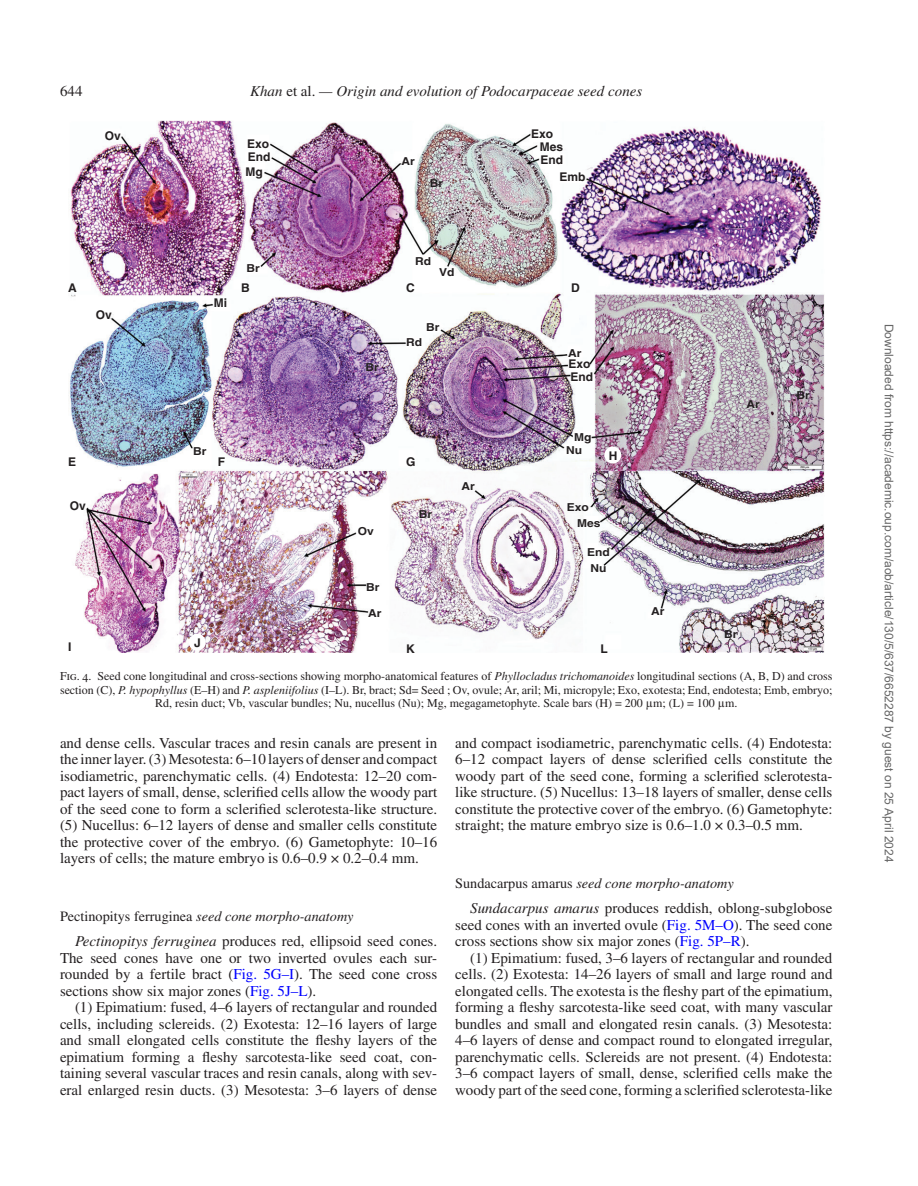
<style>
.page{position:relative;width:918px;height:1186px;background:#fff}
.page>*{position:absolute;margin:0;border:0;box-sizing:border-box;transform-origin:0 0}
.t1{font:15px/16.5px "Times LT Std";color:#231f20;text-align:justify}
.t2{font:italic 15px "Times LT Std";color:#231f20}
.t3{font:14.25px "Times LT Std";color:#231f20}
.t4{font:italic 14.25px "Times LT Std";color:#231f20}
.t5{font:12px/13.5px "Times LT Std";color:#231f20;text-align:center}
.t6{font:12px "Arial";color:#666}
.t7{font:700 12px/12.9px "Helvetica";color:#231f20}
.t8{font:700 10.95px/13.8px "Helvetica";color:#231f20;scale:1.1 1}
.s1{font-style:normal}
.s2{font-style:italic}
.s3{font-family:"Gandhari Unicode"}
.s4{color:#00f}
</style>
<div class="page">
<img style="left:69px;top:120px;width:755px;height:533px">
<div style="left:189px;top:634px;width:17px;height:17px;background:#fff;border-radius:50%"></div>
<div style="left:604px;top:447px;width:17px;height:17px;background:#fff;border-radius:50%"></div>
<p class="t1" style="left:60px;top:83px;width:24px">644</p>
<p class="t2" style="left:250px;top:83px;width:394px">Khan <span class="s1">et al.</span> — Origin and evolution of Podocarpaceae seed cones</p>
<p class="t7" style="left:105px;top:129px;width:18px">Ov</p>
<p class="t7" style="left:247px;top:137px;width:25px">Exo<br>End</p>
<p class="t8" style="left:402px;top:155px;width:14px">Ar</p>
<p class="t7" style="left:531px;top:127px;width:24px">Exo</p>
<p class="t7" style="left:540px;top:140px;width:25px">Mes<br>End</p>
<p class="t7" style="left:246px;top:165px;width:19px">Mg</p>
<p class="t7" style="left:560px;top:170px;width:28px">Emb</p>
<p class="t8" style="left:430px;top:176px;width:14px">Br</p>
<p class="t8" style="left:246px;top:261px;width:14px">Br</p>
<p class="t8" style="left:415px;top:254px;width:16px">Rd</p>
<p class="t8" style="left:439px;top:266px;width:15px">Vd</p>
<p class="t7" style="left:68px;top:281px;width:10px">A</p>
<p class="t7" style="left:241px;top:281px;width:10px">B</p>
<p class="t7" style="left:406px;top:281px;width:10px">C</p>
<p class="t7" style="left:571px;top:281px;width:10px">D</p>
<p class="t7" style="left:96px;top:308px;width:18px">Ov</p>
<p class="t7" style="left:214px;top:296px;width:15px">Mi</p>
<p class="t8" style="left:365px;top:360px;width:14px">Br</p>
<p class="t8" style="left:426px;top:320px;width:14px">Br</p>
<p class="t8" style="left:406px;top:335px;width:16px">Rd</p>
<p class="t8" style="left:193px;top:444px;width:14px">Br</p>
<p class="t7" style="left:68px;top:455px;width:10px">E</p>
<p class="t7" style="left:218px;top:455px;width:9px">F</p>
<p class="t7" style="left:406px;top:455px;width:11px">G</p>
<p class="t7" style="left:70px;top:499px;width:18px">Ov</p>
<p class="t8" style="left:358px;top:524px;width:16px">Ov</p>
<p class="t8" style="left:366px;top:580px;width:14px">Br</p>
<p class="t8" style="left:368px;top:606px;width:14px">Ar</p>
<p class="t8" style="left:419px;top:507px;width:14px">Br</p>
<p class="t8" style="left:462px;top:479px;width:14px">Ar</p>
<p class="t8" style="left:568px;top:346px;width:14px">Ar</p>
<p class="t7" style="left:568px;top:357px;width:24px">Exo</p>
<p class="t7" style="left:571px;top:370px;width:24px">End</p>
<p class="t8" style="left:566px;top:430px;width:24px;text-indent:8px">Mg<br>Nu</p>
<p class="t7" style="left:609px;top:449px;width:10px">H</p>
<p class="t8" style="left:567px;top:500px;width:22px">Exo</p>
<p class="t8" style="left:577px;top:516px;width:23px">Mes</p>
<p class="t8" style="left:587px;top:545px;width:22px">End</p>
<p class="t8" style="left:590px;top:561px;width:16px">Nu</p>
<p class="t7" style="left:194px;top:636px;width:8px">J</p>
<p class="t7" style="left:68px;top:640px;width:5px">I</p>
<p class="t7" style="left:406px;top:642px;width:10px">K</p>
<p class="t7" style="left:601px;top:642px;width:9px">L</p>
<p class="t8" style="left:651px;top:604px;width:14px">Ar</p>
<p class="t8" style="left:747px;top:397px;width:14px">Ar</p>
<p class="t8" style="left:797px;top:388px;width:14px">Br</p>
<p class="t8" style="left:724px;top:627px;width:14px">Br</p>
<p class="t5" style="left:60px;top:669px;width:774px">Fig. 4. Seed cone longitudinal and cross-sections showing morpho-anatomical features of <span class="s2">Phyllocladus trichomanoides</span> longitudinal sections (A, B, D) and cross section (C), <span class="s2">P. hypophyllus</span> (E–H) and <span class="s2">P. aspleniifolius</span> (I–L). Br, bract; Sd= Seed ; Ov, ovule; Ar, aril; Mi, micropyle; Exo, exotesta; End, endotesta; Emb, embryo;<br>Rd, resin duct; Vb, vascular bundles; Nu, nucellus (Nu); Mg, megagametophyte. Scale bars (H) = 200 <span class="s3">μ</span>m; (L) = 100 <span class="s3">μ</span>m.</p>
<p class="t1" style="left:60px;top:734px;width:379px">and dense cells. Vascular traces and resin canals are present in the inner layer. (3) Mesotesta: 6–10 layers of denser and compact isodiametric, parenchymatic cells. (4) Endotesta: 12–20 com&shy;pact layers of small, dense, sclerified cells allow the woody part of the seed cone to form a sclerified sclerotesta-like structure. (5) Nucellus: 6–12 layers of dense and smaller cells constitute the protective cover of the embryo. (6) Gametophyte: 10–16 layers of cells; the mature embryo is 0.6–0.9 × 0.2–0.4 mm.</p>
<p class="t3" style="left:60px;top:908px;width:295px">Pectinopitys ferruginea <span class="s2">seed cone morpho-anatomy</span></p>
<p class="t1" style="left:60px;top:933px;width:379px;text-indent:15px"><span class="s2">Pectinopitys ferruginea</span> produces red, ellipsoid seed cones.<br>The seed cones have one or two inverted ovules each sur&shy;rounded by a fertile bract (<span class="s4">Fig. 5G–I</span>). The seed cone cross sections show six major zones (<span class="s4">Fig. 5J–L</span>).</p>
<p class="t1" style="left:60px;top:999px;width:379px;text-indent:15px">(1) Epimatium: fused, 4–6 layers of rectangular and rounded cells, including sclereids. (2) Exotesta: 12–16 layers of large and small elongated cells constitute the fleshy layers of the epimatium forming a fleshy sarcotesta-like seed coat, con&shy;taining several vascular traces and resin canals, along with sev&shy;eral enlarged resin ducts. (3) Mesotesta: 3–6 layers of dense</p>
<p class="t1" style="left:455px;top:734px;width:379px">and compact isodiametric, parenchymatic cells. (4) Endotesta:<br>6–12 compact layers of dense sclerified cells constitute the woody part of the seed cone, forming a sclerified sclerotesta&shy;like structure. (5) Nucellus: 13–18 layers of smaller, dense cells constitute the protective cover of the embryo. (6) Gametophyte: straight; the mature embryo size is 0.6–1.0 × 0.3–0.5 mm.</p>
<p class="t4" style="left:455px;top:875px;width:280px"><span class="s1">Sundacarpus amarus</span> seed cone morpho-anatomy</p>
<p class="t1" style="left:455px;top:900px;width:379px;text-indent:15px"><span class="s2">Sundacarpus amarus</span> produces reddish, oblong-subglobose seed cones with an inverted ovule (<span class="s4">Fig. 5M–O</span>). The seed cone cross sections show six major zones (<span class="s4">Fig. 5P–R</span>).</p>
<p class="t1" style="left:455px;top:949px;width:379px;text-indent:15px">(1) Epimatium: fused, 3–6 layers of rectangular and rounded cells. (2) Exotesta: 14–26 layers of small and large round and elongated cells. The exotesta is the fleshy part of the epimatium, forming a fleshy sarcotesta-like seed coat, with many vascular bundles and small and elongated resin canals. (3) Mesotesta:<br>4–6 layers of dense and compact round to elongated irregular, parenchymatic cells. Sclereids are not present. (4) Endotesta:<br>3–6 compact layers of small, dense, sclerified cells make the woody part of the seed cone, forming a sclerified sclerotesta-like</p>
<p class="t6" style="left:893px;top:324px;width:540px;rotate:90deg">Downloaded from https://academic.oup.com/aob/article/130/5/637/6652287 by guest on 25 April 2024</p>
</div>
